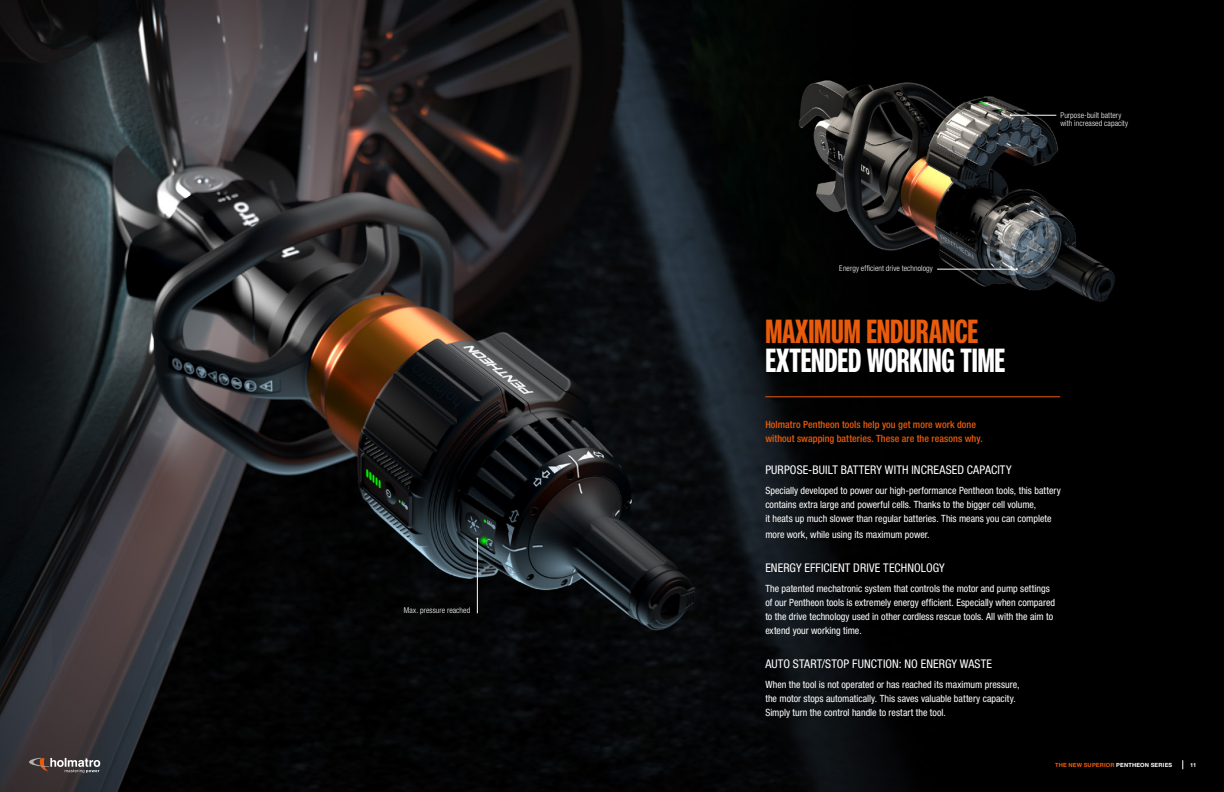
<style>
.page{position:relative;width:1224px;height:792px;background:#fff}
.page>*{position:absolute;margin:0;border:0;box-sizing:border-box;transform-origin:0 0}
.t1{font:700 32.7px "Neue Helvetica Pro 79 Cm";letter-spacing:-.005em;color:#fff}
.t2{font:700 32.7px "Neue Helvetica Pro 79 Cm";letter-spacing:-.005em;color:#ea5b0b}
.t3{font:condensed 12px "Helvetica Neue LT Std";letter-spacing:.01em;color:#fff}
.t4{font:condensed 10px/14px "Helvetica Neue LT Std";color:#fff}
.t5{font:500 condensed 10px/14px "Helvetica Neue LT Std";letter-spacing:.005em;color:#ea5b0b}
.t6{font:300 condensed 8px/8px "Helvetica Neue LT Std";letter-spacing:.01em;color:#fff}
.t7{font:700 5.7px "Helvetica Neue LT Std";letter-spacing:.03em;color:#ea5b0b}
.t8{font:700 5.7px "Helvetica Neue LT Std";color:#fff}
.s1{color:#fff}
</style>
<div class="page">
<img style="left:0;top:0;width:1224px;height:792px">
<hr style="left:765px;top:396px;width:295px;height:1px;background:#ea5b0b">
<hr style="left:477px;top:539px;width:1px;height:74px;background:#fff">
<hr style="left:937px;top:269px;width:80px;height:1px;background:#fff">
<hr style="left:1011px;top:115px;width:45px;height:1px;background:#fff">
<svg style="left:29px;top:758px;width:71px;height:15px"></svg>
<p class="t6" style="left:404px;top:606px;width:68px">Max. pressure reached</p>
<p class="t6" style="left:839px;top:264px;width:95px">Energy efficient drive technology</p>
<h1 class="t2" style="left:765px;top:312px;width:214px">MAXIMUM ENDURANCE</h1>
<h1 class="t1" style="left:765px;top:341px;width:242px">EXTENDED WORKING TIME</h1>
<p class="t6" style="left:1060px;top:111px;width:69px">Purpose-built battery with increased capacity</p>
<p class="t5" style="left:765px;top:418px;width:219px">Holmatro Pentheon tools help you get more work done without swapping batteries. These are the reasons why.</p>
<p class="t3" style="left:765px;top:463px;width:248px">PURPOSE-BUILT BATTERY WITH INCREASED CAPACITY</p>
<p class="t4" style="left:765px;top:484px;width:297px">Specially developed to power our high-performance Pentheon tools, this battery contains extra large and powerful cells. Thanks to the bigger cell volume,<br>it heats up much slower than regular batteries. This means you can complete</p>
<p class="t4" style="left:765px;top:528px;width:166px">more work, while using its maximum power.</p>
<p class="t3" style="left:765px;top:561px;width:181px">ENERGY EFFICIENT DRIVE TECHNOLOGY</p>
<p class="t4" style="left:765px;top:582px;width:291px">The patented mechatronic system that controls the motor and pump settings of our Pentheon tools is extremely energy efficient. Especially when compared to the drive technology used in other cordless rescue tools. All with the aim to extend your working time.</p>
<p class="t3" style="left:765px;top:657px;width:228px">AUTO START/STOP FUNCTION: NO ENERGY WASTE</p>
<p class="t4" style="left:765px;top:678px;width:256px">When the tool is not operated or has reached its maximum pressure, the motor stops automatically. This saves valuable battery capacity.<br>Simply turn the control handle to restart the tool.</p>
<p class="t7" style="left:1055px;top:761px;width:119px">THE NEW SUPERIOR <span class="s1">PENTHEON SERIES</span></p>
<p class="t8" style="left:1190px;top:761px;width:8px">11</p>
</div>
